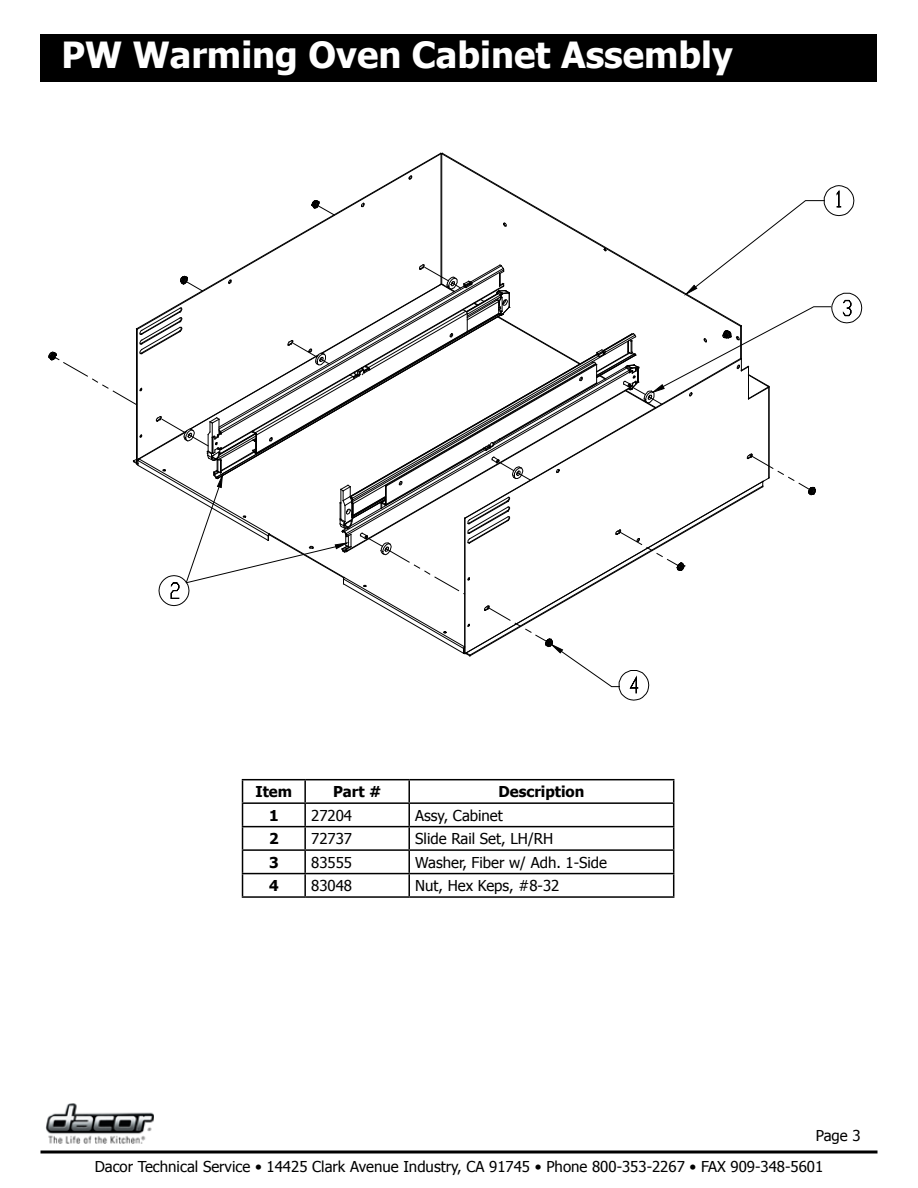
<style>
.page{position:relative;width:918px;height:1188px;background:#fff}
.page>*{position:absolute;margin:0;border:0;box-sizing:border-box;transform-origin:0 0}
.t1{font:700 36px "Tahoma";color:#fff}
.t2{font:15px "Tahoma";color:#000}
.t3{font:700 15px "Tahoma";color:#000}
</style>
<div class="page">
<svg style="left:40px;top:1150px;width:838px;height:4px;background:#3f3f3f"></svg>
<img style="left:46px;top:1103px;width:108px;height:41px">
<div style="left:40px;top:34px;width:838px;height:48px;background:#000"></div>
<hr style="left:242px;top:779px;width:63px;height:1px;background:#000">
<hr style="left:305px;top:779px;width:104px;height:1px;background:#000">
<hr style="left:304px;top:780px;width:2px;height:22px;background:#000">
<hr style="left:409px;top:779px;width:265px;height:1px;background:#000">
<hr style="left:408px;top:780px;width:2px;height:22px;background:#000">
<hr style="left:242px;top:802px;width:63px;height:2px;background:#000">
<hr style="left:305px;top:802px;width:104px;height:2px;background:#000">
<hr style="left:304px;top:804px;width:2px;height:22px;background:#000">
<hr style="left:409px;top:802px;width:265px;height:2px;background:#000">
<hr style="left:408px;top:804px;width:2px;height:22px;background:#000">
<hr style="left:242px;top:826px;width:63px;height:1px;background:#000">
<hr style="left:305px;top:826px;width:104px;height:1px;background:#000">
<hr style="left:304px;top:827px;width:2px;height:22px;background:#000">
<hr style="left:409px;top:826px;width:265px;height:1px;background:#000">
<hr style="left:408px;top:827px;width:2px;height:22px;background:#000">
<hr style="left:242px;top:849px;width:63px;height:2px;background:#000">
<hr style="left:305px;top:849px;width:104px;height:2px;background:#000">
<hr style="left:304px;top:851px;width:2px;height:22px;background:#000">
<hr style="left:409px;top:849px;width:265px;height:2px;background:#000">
<hr style="left:408px;top:851px;width:2px;height:22px;background:#000">
<hr style="left:242px;top:873px;width:63px;height:1px;background:#000">
<svg style="left:242px;top:780px;width:1px;height:116px"></svg>
<hr style="left:305px;top:873px;width:104px;height:1px;background:#000">
<hr style="left:304px;top:874px;width:2px;height:22px;background:#000">
<hr style="left:409px;top:873px;width:265px;height:1px;background:#000">
<hr style="left:408px;top:874px;width:2px;height:22px;background:#000">
<svg style="left:673px;top:780px;width:1px;height:116px"></svg>
<hr style="left:242px;top:896px;width:63px;height:2px;background:#000">
<hr style="left:305px;top:896px;width:104px;height:2px;background:#000">
<hr style="left:409px;top:896px;width:265px;height:2px;background:#000">
<hr style="left:441px;top:154px;width:1px;height:130px;background:#000">
<svg style="left:48px;top:175px;width:815px;height:526px"></svg>
<h1 class="t1" style="left:62px;top:30px;width:673px">PW Warming Oven Cabinet Assembly</h1>
<p class="t3" style="left:255px;top:781px;width:38px">Item</p>
<p class="t3" style="left:333px;top:781px;width:50px">Part #</p>
<p class="t3" style="left:498px;top:781px;width:87px">Description</p>
<p class="t3" style="left:269px;top:805px;width:11px">1</p>
<p class="t2" style="left:311px;top:805px;width:42px">27204</p>
<p class="t2" style="left:415px;top:805px;width:89px">Assy, Cabinet</p>
<p class="t3" style="left:269px;top:828px;width:11px">2</p>
<p class="t2" style="left:311px;top:829px;width:42px">72737</p>
<p class="t2" style="left:415px;top:829px;width:139px">Slide Rail Set, LH/RH</p>
<p class="t3" style="left:269px;top:852px;width:11px">3</p>
<p class="t2" style="left:311px;top:852px;width:42px">83555</p>
<p class="t2" style="left:415px;top:852px;width:193px">Washer, Fiber w/ Adh. 1-Side</p>
<p class="t3" style="left:269px;top:875px;width:11px">4</p>
<p class="t2" style="left:311px;top:876px;width:42px">83048</p>
<p class="t2" style="left:415px;top:876px;width:146px">Nut, Hex Keps, #8-32</p>
<p class="t2" style="left:816px;top:1126px;width:33px">Page</p>
<p class="t2" style="left:95px;top:1157px;width:730px">Dacor Technical Service • 14425 Clark Avenue Industry, CA 91745 • Phone 800-353-2267 • FAX 909-348-5601</p>
</div>
